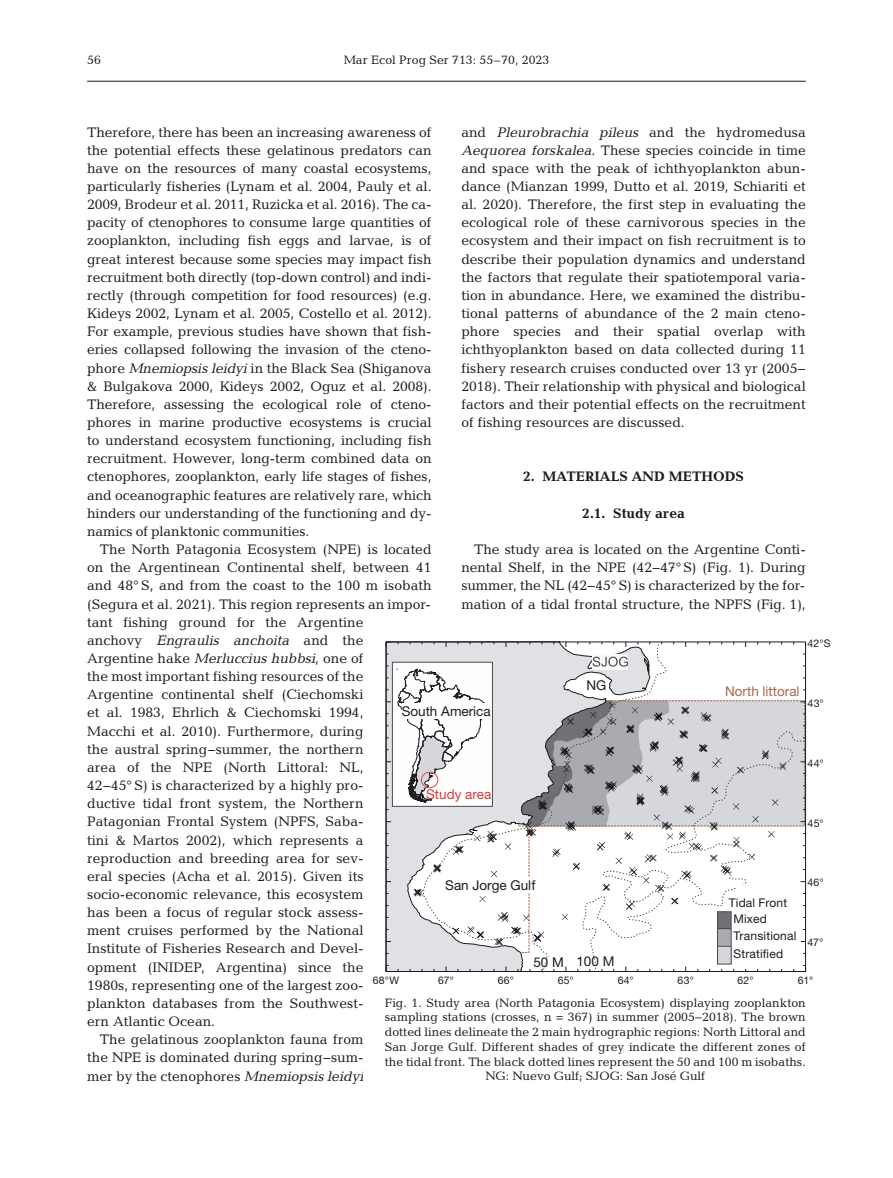
<style>
.page{position:relative;width:893px;height:1178px;background:#fff}
.page>*{position:absolute;margin:0;border:0;box-sizing:border-box;transform-origin:0 0}
.t1{font:13.95px/18.1px "Candida Pro";color:#1b1c20;text-align:justify}
.t2{font:700 13.95px "Candida Pro";color:#1b1c20}
.t3{font:13.95px "Oblique Straight Plain";color:#1b1c20}
.t4{font:13.5px "Helvetica Neue";color:#1b1c20}
.t5{font:13.5px "Helvetica Neue";color:#a86648}
.t6{font:13.5px "Helvetica Neue";color:#dc3735}
.t7{font:12.3px/14.7px "Candida Pro";color:#1b1c20;text-align:center}
.t8{font:12px/17.9px "Helvetica Neue";letter-spacing:.015em;color:#1b1c20}
.t9{font:10.5px "Helvetica Neue";letter-spacing:.02em;color:#1b1c20}
.s1{font-family:"Oblique Straight Plain"}
.s2{font-family:"Candida Pro"}
</style>
<div class="page">
<hr style="left:87px;top:81px;width:719px;height:1px;background:#1b1c20">
<hr style="left:386px;top:971px;width:419px;height:1px;background:#1b1c20">
<svg style="left:387px;top:965px;width:2px;height:6px"></svg>
<hr style="left:386px;top:642px;width:1px;height:329px;background:#1b1c20">
<hr style="left:805px;top:642px;width:1px;height:329px;background:#1b1c20">
<svg style="left:423px;top:947px;width:156px;height:26px"></svg>
<svg style="left:589px;top:731px;width:217px;height:241px"></svg>
<div style="left:737px;top:885px;width:64px;height:84px;background:#fff"></div>
<div style="left:718px;top:946px;width:13px;height:18px;background:#d5d7dc"></div>
<svg style="left:386px;top:641px;width:419px;height:306px"></svg>
<div style="left:717px;top:911px;width:14px;height:53px;border:1px solid #4d484a"></div>
<p class="t7" style="left:87px;top:54px;width:15px">56</p>
<p class="t7" style="left:344px;top:53px;width:207px">Mar Ecol Prog Ser 713: 55–70, 2023</p>
<p class="t1" style="left:87px;top:124px;width:346px">Therefore, there has been an in creasing awareness of the potential effects these gelatinous predators can have on the resources of many coastal ecosystems, particularly fisheries (Lynam et al. 2004, Pauly et al.<br>2009, Brodeur et al. 2011, Ruzicka et al. 2016). The ca&shy;pacity of cteno phores to consume large quantities of zooplankton, including fish eggs and larvae, is of great interest because some species may impact fish recruitment both directly (top-down control) and indi&shy;rectly (through competition for food resources) (e.g.<br>Kideys 2002, Lynam et al. 2005, Costello et al. 2012).<br>For example, previous studies have shown that fish&shy;eries collapsed following the invasion of the cteno&shy;phore <span class="s1">Mnemiopsis leidyi</span> in the Black Sea (Shiganova &amp; Bulgakova 2000, Kideys 2002, Oguz et al. 2008).<br>Therefore, assessing the ecological role of cteno&shy;phores in marine productive ecosystems is crucial to understand ecosystem functioning, including fish recruitment. However, long-term combined data on ctenophores, zooplankton, early life stages of fishes, and oceanographic features are relatively rare, which hinders our understanding of the functioning and dy&shy;namics of planktonic communities.</p>
<p class="t1" style="left:87px;top:542px;width:346px;text-indent:13px">The North Patagonia Ecosystem (NPE) is located on the Argentinean Continental shelf, between 41 and 48° S, and from the coast to the 100 m isobath (Segura et al. 2021). This region represents an impor&shy;tant fishing ground for the Argentine</p>
<p class="t3" style="left:87px;top:635px;width:278px"><span class="s2">anchovy</span> En grau lis anchoita <span class="s2">and the</span></p>
<p class="t1" style="left:87px;top:651px;width:278px">Argentine hake <span class="s1">Merluccius hubbsi</span>, one of the most important fishing resources of the Argentine continental shelf (Cie chomski et al. 1983, Ehrlich &amp; Ciechomski 1994, Macchi et al. 2010). Furthermore, during the austral spring−summer, the northern area of the NPE (North Littoral: NL, 42−45° S) is characterized by a highly pro&shy;ductive tidal front system, the Northern Patagonian Frontal System (NPFS, Saba&shy;tini &amp; Martos 2002), which represents a reproduction and breeding area for sev&shy;eral species (Acha et al. 2015). Given its socio-economic relevance, this ecosystem has been a focus of regular stock assess&shy;ment cruises performed by the National Institute of Fisheries Research and Devel&shy;opment (INIDEP, Argentina) since the 1980s, representing one of the largest zoo&shy;plankton databases from the Southwest&shy;ern Atlantic Ocean.</p>
<p class="t1" style="left:87px;top:1032px;width:278px;text-indent:13px">The gelatinous zooplankton fauna from the NPE is dominated during spring−sum&shy;mer by the ctenophores <span class="s1">Mnemiopsis leidyi</span></p>
<p class="t1" style="left:461px;top:124px;width:346px">and <span class="s1">Pleurobrachia pileus</span> and the hydromedusa <span class="s1">Aequorea forskalea</span>. These species coincide in time and space with the peak of ichthyoplankton abun&shy;dance (Mianzan 1999, Dutto et al. 2019, Schiariti et al. 2020). Therefore, the first step in evaluating the ecological role of these carnivorous species in the ecosystem and their impact on fish recruitment is to describe their population dynamics and understand the factors that regulate their spatiotemporal varia&shy;tion in abundance. Here, we examined the distribu&shy;tional patterns of abundance of the 2 main cteno&shy;phore species and their spatial overlap with ichthyoplankton based on data collected during 11 fishery research cruises conducted over 13 yr (2005− 2018). Their relationship with physical and biological factors and their potential effects on the recruitment of fishing resources are discussed.</p>
<p class="t2" style="left:523px;top:472px;width:223px">2. MATERIALS AND METHODS</p>
<p class="t2" style="left:582px;top:508px;width:104px">2.1. Study area</p>
<p class="t1" style="left:461px;top:542px;width:346px;text-indent:13px">The study area is located on the Argentine Conti&shy;nental Shelf, in the NPE (42−47° S) (Fig. 1). During summer, the NL (42−45° S) is characterized by the for&shy;mation of a tidal frontal structure, the NPFS (Fig. 1),</p>
<p class="t9" style="left:808px;top:639px;width:25px">42°S</p>
<p class="t4" style="left:587px;top:680px;width:21px">NG</p>
<p class="t5" style="left:725px;top:686px;width:76px">North littoral</p>
<p class="t9" style="left:808px;top:699px;width:18px">43°</p>
<p class="t4" style="left:402px;top:706px;width:91px">South America</p>
<p class="t9" style="left:808px;top:759px;width:18px">44°</p>
<p class="t6" style="left:426px;top:790px;width:67px">Study area</p>
<p class="t9" style="left:808px;top:819px;width:17px">45°</p>
<p class="t9" style="left:808px;top:879px;width:18px">46°</p>
<p class="t4" style="left:445px;top:880px;width:92px">San Jorge Gulf</p>
<p class="t8" style="left:729px;top:895px;width:60px">Tidal Front</p>
<p class="t8" style="left:733px;top:911px;width:64px">Mixed<br>Transitional<br>Stratified</p>
<p class="t9" style="left:808px;top:939px;width:17px">47°</p>
<p class="t4" style="left:533px;top:957px;width:82px">50 M 100 M</p>
<p class="t9" style="left:373px;top:976px;width:28px">68°W</p>
<p class="t9" style="left:438px;top:976px;width:17px">67°</p>
<p class="t9" style="left:498px;top:976px;width:18px">66°</p>
<p class="t9" style="left:558px;top:976px;width:18px">65°</p>
<p class="t9" style="left:618px;top:976px;width:18px">64°</p>
<p class="t9" style="left:678px;top:976px;width:18px">63°</p>
<p class="t9" style="left:737px;top:976px;width:18px">62°</p>
<p class="t9" style="left:798px;top:976px;width:17px">61°</p>
<p class="t7" style="left:385px;top:996px;width:422px">Fig. 1. Study area (North Patagonia Ecosystem) displaying zooplankton sampling stations (crosses, n = 367) in summer (2005−2018). The brown dotted lines delineate the 2 main hydrographic regions: North Littoral and San Jorge Gulf. Different shades of grey indicate the different zones of the tidal front. The black dotted lines represent the 50 and 100 m isobaths.<br>NG: Nuevo Gulf; SJOG: San José Gulf</p>
</div>
